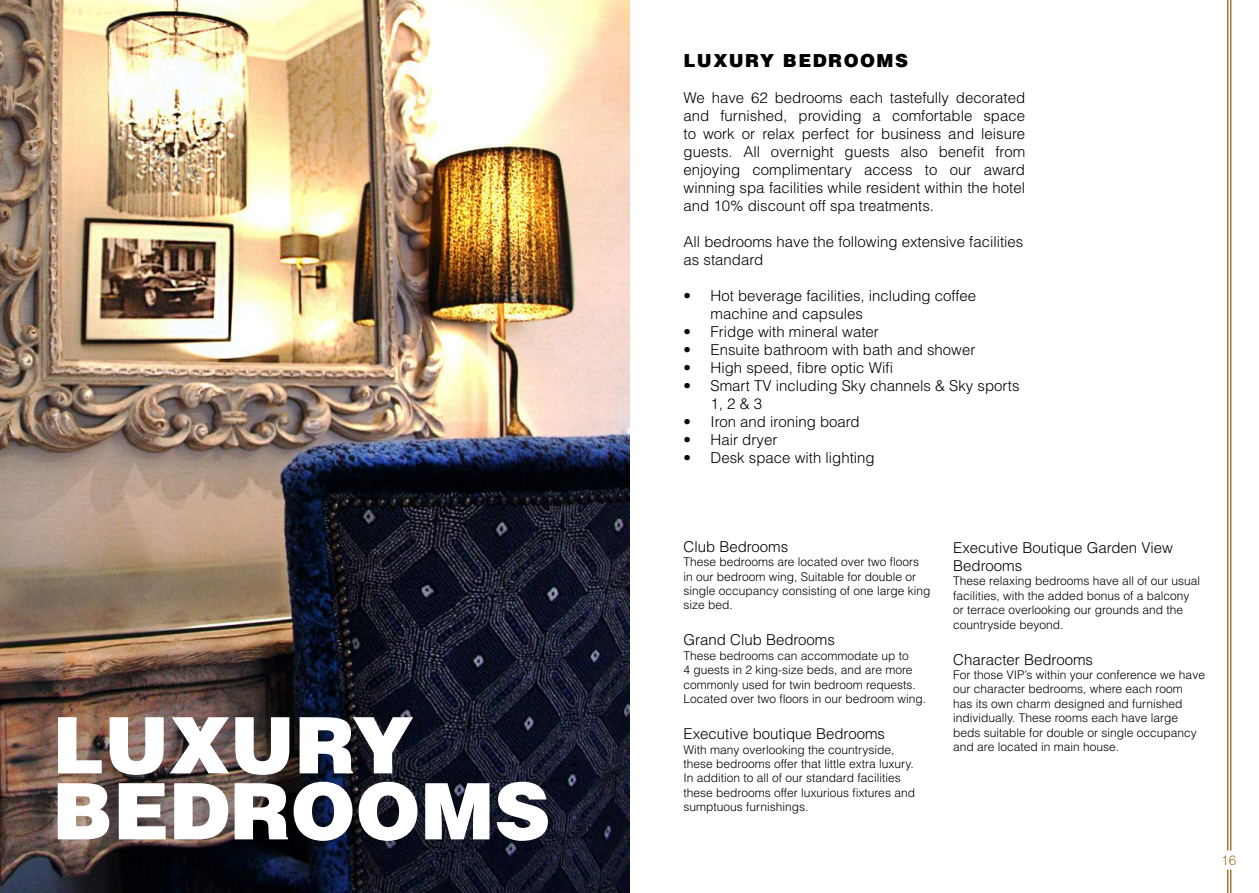
<style>
.page{position:relative;width:1259px;height:893px;background:#fff}
.page>*{position:absolute;margin:0;border:0;box-sizing:border-box;transform-origin:0 0}
.t1{font:900 78px/66px "Helvetica LT Std";color:#fff}
.t2{font:900 18px "Helvetica LT Std";letter-spacing:.08em;color:#000}
.t3{font:300 15px/18px "Helvetica LT Std";color:#000}
.t4{font:300 13.5px "Helvetica LT Std";color:#9c782d}
.t5{font:300 12px/14.4px "Helvetica LT Std";color:#000}
</style>
<div class="page">
<img style="left:0;top:0;width:629px;height:893px">
<hr style="left:1230px;top:0;width:1px;height:850px;background:#9c782d">
<hr style="left:1227px;top:0;width:1px;height:850px;background:#9c782d">
<svg style="left:1227px;top:870px;width:4px;height:23px"></svg>
<h1 class="t1" style="left:52px;top:711px;width:500px">LUXURY<br>BEDROOMS</h1>
<h2 class="t2" style="left:683px;top:49px;width:226px">LUXURY BEDROOMS</h2>
<p class="t3" style="left:683px;top:89px;width:343px;text-align:justify">We have 62 bedrooms each tastefully decorated and furnished, providing a comfortable space to work or relax perfect for business and leisure guests. All overnight guests also benefit from enjoying complimentary access to our award winning spa facilities while resident within the hotel and 10% discount off spa treatments.</p>
<p class="t3" style="left:683px;top:233px;width:341px">All bedrooms have the following extensive facilities as standard</p>
<p class="t3" style="left:710px;top:287px;width:267px;text-indent:-27px">• Hot beverage facilities, including coffee machine and capsules</p>
<p class="t3" style="left:683px;top:323px;width:197px">• Fridge with mineral water</p>
<p class="t3" style="left:683px;top:341px;width:293px">• Ensuite bathroom with bath and shower</p>
<p class="t3" style="left:683px;top:359px;width:211px">• High speed, fibre optic Wifi</p>
<p class="t3" style="left:710px;top:377px;width:310px;text-indent:-27px">• Smart TV including Sky channels &amp; Sky sports<br>1, 2 &amp; 3</p>
<p class="t3" style="left:683px;top:413px;width:178px">• Iron and ironing board</p>
<p class="t3" style="left:683px;top:431px;width:95px">• Hair dryer</p>
<p class="t3" style="left:683px;top:449px;width:193px">• Desk space with lighting</p>
<p class="t3" style="left:683px;top:537px;width:106px">Club Bedrooms</p>
<p class="t5" style="left:683px;top:555px;width:248px">These bedrooms are located over two floors in our bedroom wing, Suitable for double or single occupancy consisting of one large king size bed.</p>
<p class="t3" style="left:683px;top:631px;width:153px">Grand Club Bedrooms</p>
<p class="t5" style="left:683px;top:648px;width:244px">These bedrooms can accommodate up to<br>4 guests in 2 king-size beds, and are more commonly used for twin bedroom requests.<br>Located over two floors in our bedroom wing.</p>
<p class="t3" style="left:683px;top:725px;width:203px">Executive boutique Bedrooms</p>
<p class="t5" style="left:683px;top:742px;width:233px">With many overlooking the countryside, these bedrooms offer that little extra luxury.<br>In addition to all of our standard facilities these bedrooms offer luxurious fixtures and sumptuous furnishings.</p>
<p class="t3" style="left:953px;top:538px;width:221px">Executive Boutique Garden View<br>Bedrooms</p>
<p class="t5" style="left:953px;top:574px;width:248px">These relaxing bedrooms have all of our usual facilities, with the added bonus of a balcony or terrace overlooking our grounds and the countryside beyond.</p>
<p class="t3" style="left:953px;top:650px;width:141px">Character Bedrooms</p>
<p class="t5" style="left:953px;top:667px;width:253px">For those VIP’s within your conference we have our character bedrooms, where each room has its own charm designed and furnished individually. These rooms each have large beds suitable for double or single occupancy and are located in main house.</p>
<p class="t4" style="left:1221px;top:852px;width:17px">16</p>
</div>
